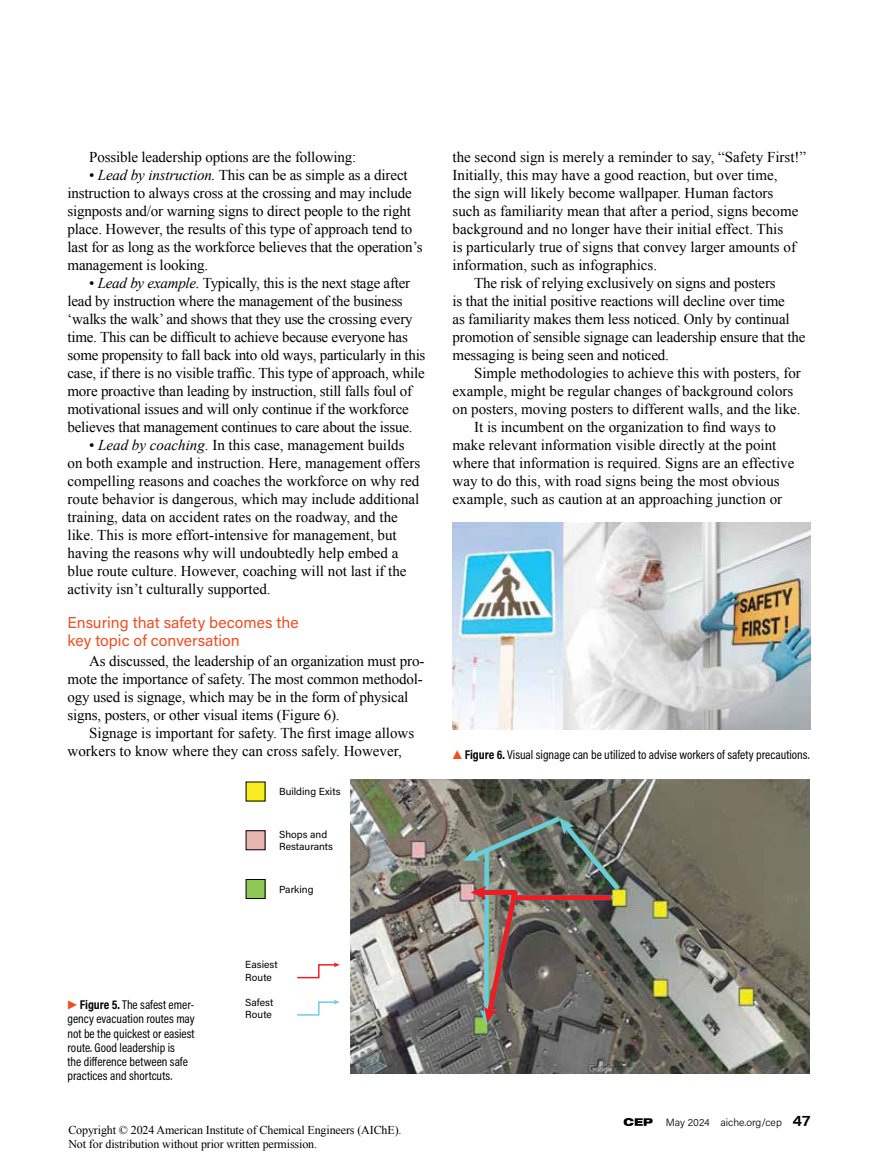
<style>
.page{position:relative;width:878px;height:1175px;background:#fff}
.page>*{position:absolute;margin:0;border:0;box-sizing:border-box;transform-origin:0 0}
.t1{font:15.75px/18px "Acumin Pro";color:#f04e23}
.t2{font:15px/18px "Times New Roman";color:#000}
.t3{font:12.75px/14.2px "Acumin Pro Cond";color:#000}
.t4{font:12px/13.5px "Times New Roman";letter-spacing:-.01em;color:#000}
.t5{font:300 10.5px "Acumin Pro";color:#000}
.t6{font:10.2px/12.3px "Acumin Pro";color:#000}
.s1{font-style:italic}
.s2{font-family:"Acumin Pro Wide";font-weight:900;font-size:13.5px;color:#f04e23}
.s3{font-weight:700}
.s4{font-family:"Acumin Pro Wide";font-weight:600;font-size:15px}
</style>
<div class="page">
<svg style="left:623px;top:1118px;width:29px;height:8px"></svg>
<img style="left:350px;top:779px;width:459px;height:294px">
<img style="left:463px;top:812px;width:160px;height:213px">
<div style="left:515px;top:895px;width:95px;height:5px;background:#ed1d24"></div>
<svg style="left:297px;top:962px;width:43px;height:17px"></svg>
<svg style="left:297px;top:999px;width:43px;height:17px"></svg>
<div style="left:246px;top:830px;width:19px;height:19px;background:#e7b6b1"></div>
<div style="left:246px;top:830px;width:19px;height:20px;border:1px solid #000"></div>
<div style="left:246px;top:879px;width:19px;height:19px;background:#91c855"></div>
<div style="left:246px;top:782px;width:19px;height:19px;background:#f8ec20"></div>
<img style="left:452px;top:522px;width:358px;height:208px">
<p class="t2" style="left:89px;top:148px;width:268px">Possible leadership options are the following:</p>
<p class="t2" style="left:68px;top:166px;width:356px;text-indent:22px">• <span class="s1">Lead by instruction.</span> This can be as simple as a direct instruction to always cross at the crossing and may include signposts and/or warning signs to direct people to the right place. However, the results of this type of approach tend to last for as long as the workforce believes that the operation’s management is looking.</p>
<p class="t2" style="left:68px;top:274px;width:359px;text-indent:22px">• <span class="s1">Lead by example.</span> Typically, this is the next stage after lead by instruction where the management of the business ‘walks the walk’ and shows that they use the crossing every time. This can be difficult to achieve because everyone has some propensity to fall back into old ways, particularly in this case, if there is no visible traffic. This type of approach, while more proactive than leading by instruction, still falls foul of motivational issues and will only continue if the workforce believes that management continues to care about the issue.</p>
<p class="t2" style="left:68px;top:436px;width:354px;text-indent:22px">• <span class="s1">Lead by coaching</span>. In this case, management builds on both example and instruction. Here, management offers compelling reasons and coaches the workforce on why red route behavior is dangerous, which may include additional training, data on accident rates on the roadway, and the like. This is more effort-intensive for management, but having the reasons why will undoubtedly help embed a blue route culture. However, coaching will not last if the activity isn’t culturally supported.</p>
<p class="t1" style="left:68px;top:613px;width:233px">Ensuring that safety becomes the key topic of conversation</p>
<p class="t2" style="left:68px;top:652px;width:358px;text-indent:22px">As discussed, the leadership of an organization must pro&shy;mote the importance of safety. The most common methodol&shy;ogy used is signage, which may be in the form of physical signs, posters, or other visual items (Figure 6).</p>
<p class="t2" style="left:68px;top:724px;width:348px;text-indent:22px">Signage is important for safety. The first image allows workers to know where they can cross safely. However,</p>
<p class="t3" style="left:67px;top:997px;width:129px"><span class="s2">▶</span> <span class="s3">Figure 5.</span> The safest emer&shy;gency evacuation routes may not be the quickest or easiest route. Good leadership is<br>the difference between safe practices and shortcuts.</p>
<p class="t6" style="left:279px;top:785px;width:63px">Building Exits</p>
<p class="t6" style="left:279px;top:828px;width:55px">Shops and<br>Restaurants</p>
<p class="t6" style="left:279px;top:882px;width:36px">Parking</p>
<p class="t6" style="left:245px;top:958px;width:34px">Easiest<br>Route</p>
<p class="t6" style="left:245px;top:995px;width:29px">Safest<br>Route</p>
<p class="t4" style="left:68px;top:1123px;width:334px">Copyright © 2024 American Institute of Chemical Engineers (AIChE).<br>Not for distribution without prior written permission.</p>
<p class="t2" style="left:452px;top:148px;width:355px">the second sign is merely a reminder to say, “Safety First!”</p>
<p class="t2" style="left:452px;top:166px;width:326px">Initially, this may have a good reaction, but over time,</p>
<p class="t2" style="left:452px;top:184px;width:322px">the sign will likely become wallpaper. Human factors</p>
<p class="t2" style="left:452px;top:202px;width:347px">such as familiarity mean that after a period, signs become</p>
<p class="t2" style="left:452px;top:220px;width:332px">background and no longer have their initial effect. This</p>
<p class="t2" style="left:452px;top:238px;width:345px">is particularly true of signs that convey larger amounts of</p>
<p class="t2" style="left:452px;top:256px;width:206px">information, such as infographics.</p>
<p class="t2" style="left:474px;top:274px;width:303px">The risk of relying exclusively on signs and posters</p>
<p class="t2" style="left:452px;top:292px;width:334px">is that the initial positive reactions will decline over time</p>
<p class="t2" style="left:452px;top:310px;width:338px">as familiarity makes them less noticed. Only by continual</p>
<p class="t2" style="left:452px;top:328px;width:354px">promotion of sensible signage can leadership ensure that the</p>
<p class="t2" style="left:452px;top:346px;width:218px">messaging is being seen and noticed.</p>
<p class="t2" style="left:474px;top:364px;width:328px">Simple methodologies to achieve this with posters, for</p>
<p class="t2" style="left:452px;top:382px;width:342px">example, might be regular changes of background colors</p>
<p class="t2" style="left:452px;top:400px;width:350px">on posters, moving posters to different walls, and the like.</p>
<p class="t2" style="left:474px;top:418px;width:303px">It is incumbent on the organization to find ways to</p>
<p class="t2" style="left:452px;top:436px;width:325px">make relevant information visible directly at the point</p>
<p class="t2" style="left:452px;top:454px;width:343px">where that information is required. Signs are an effective</p>
<p class="t2" style="left:452px;top:472px;width:329px">way to do this, with road signs being the most obvious</p>
<p class="t2" style="left:452px;top:490px;width:331px">example, such as caution at an approaching junction or</p>
<p class="t3" style="left:452px;top:747px;width:359px"><span class="s2">▲</span> <span class="s3">Figure 6.</span> Visual signage can be utilized to advise workers of safety precautions.</p>
<p class="t5" style="left:666px;top:1115px;width:146px">May 2024 aiche.org/cep <span class="s4">47</span></p>
</div>
